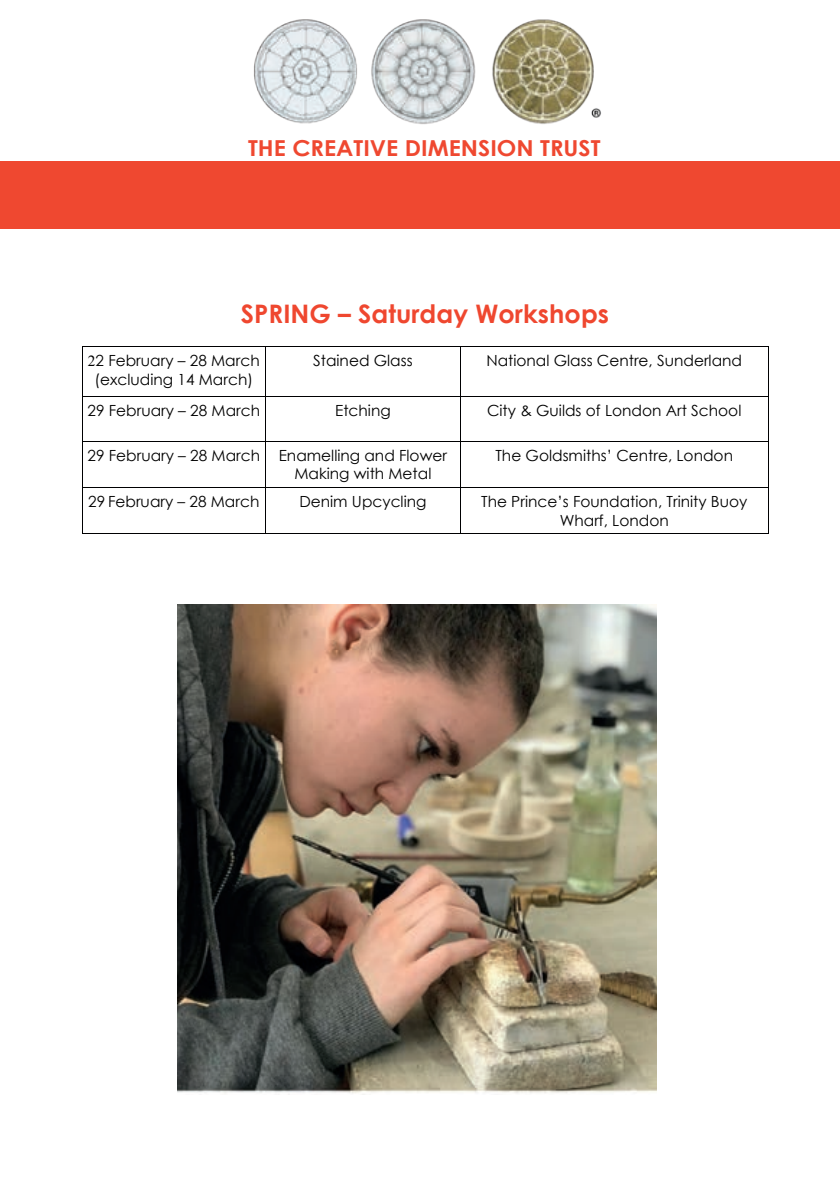
<style>
.page{position:relative;width:840px;height:1191px;background:#fff}
.page>*{position:absolute;margin:0;border:0;box-sizing:border-box;transform-origin:0 0}
.t1{font:700 25.4px "Century Gothic";color:#ef472f}
.t2{font:700 22px "Century Gothic";color:#ef4830;scale:1.06 1}
.t3{font:15.4px/18.8px "Century Gothic";color:#000001;text-align:center}
.s1{font-family:"Times New Roman"}
</style>
<div class="page">
<hr style="left:83px;top:346px;width:182px;height:1px;background:#000001">
<hr style="left:265px;top:346px;width:195px;height:1px;background:#000001">
<hr style="left:460px;top:346px;width:307px;height:1px;background:#000001">
<hr style="left:83px;top:347px;width:1px;height:49px;background:#000001">
<hr style="left:265px;top:347px;width:1px;height:49px;background:#000001">
<hr style="left:460px;top:347px;width:1px;height:49px;background:#000001">
<hr style="left:767px;top:347px;width:1px;height:49px;background:#000001">
<hr style="left:83px;top:396px;width:182px;height:1px;background:#000001">
<hr style="left:265px;top:396px;width:195px;height:1px;background:#000001">
<hr style="left:460px;top:396px;width:307px;height:1px;background:#000001">
<hr style="left:83px;top:396px;width:1px;height:45px;background:#000001">
<hr style="left:265px;top:396px;width:1px;height:45px;background:#000001">
<hr style="left:460px;top:396px;width:1px;height:45px;background:#000001">
<hr style="left:767px;top:396px;width:1px;height:45px;background:#000001">
<hr style="left:83px;top:441px;width:182px;height:1px;background:#000001">
<hr style="left:265px;top:441px;width:195px;height:1px;background:#000001">
<hr style="left:460px;top:441px;width:307px;height:1px;background:#000001">
<hr style="left:83px;top:441px;width:1px;height:46px;background:#000001">
<hr style="left:265px;top:441px;width:1px;height:46px;background:#000001">
<hr style="left:460px;top:441px;width:1px;height:46px;background:#000001">
<hr style="left:767px;top:441px;width:1px;height:46px;background:#000001">
<hr style="left:83px;top:487px;width:182px;height:1px;background:#000001">
<hr style="left:265px;top:487px;width:195px;height:1px;background:#000001">
<hr style="left:460px;top:487px;width:307px;height:1px;background:#000001">
<hr style="left:83px;top:488px;width:1px;height:45px;background:#000001">
<hr style="left:83px;top:533px;width:182px;height:1px;background:#000001">
<hr style="left:265px;top:488px;width:1px;height:45px;background:#000001">
<hr style="left:265px;top:533px;width:195px;height:1px;background:#000001">
<hr style="left:460px;top:488px;width:1px;height:45px;background:#000001">
<hr style="left:460px;top:533px;width:307px;height:1px;background:#000001">
<hr style="left:767px;top:488px;width:1px;height:45px;background:#000001">
<img style="left:177px;top:604px;width:479px;height:490px">
<div style="left:0;top:162px;width:839px;height:67px;background:#ef4830"></div>
<img style="left:254px;top:19px;width:347px;height:105px">
<h2 class="t2" style="left:248px;top:134px;width:334px">THE CREATIVE DIMENSION TRUST</h2>
<h1 class="t1" style="left:241px;top:295px;width:369px">SPRING – Saturday Workshops</h1>
<p class="t3" style="left:88px;top:351px;width:173px"><span class="s1">2</span>2 February – 28 March (excluding 14 March)</p>
<p class="t3" style="left:313px;top:351px;width:101px">Stained Glass</p>
<p class="t3" style="left:486px;top:351px;width:257px">National Glass Centre, Sunderland</p>
<p class="t3" style="left:87px;top:401px;width:174px">29 February – 28 March</p>
<p class="t3" style="left:335px;top:401px;width:57px">Etching</p>
<p class="t3" style="left:487px;top:401px;width:256px">City &amp; Guilds of London Art School</p>
<p class="t3" style="left:294px;top:445px;width:154px;text-align:left;text-indent:-207px">29 February – 28 March Enamelling and Flower<br>Making with Metal</p>
<p class="t3" style="left:495px;top:445px;width:239px">The Goldsmiths’ Centre, London</p>
<p class="t3" style="left:88px;top:492px;width:172px">29 February – 28 March</p>
<p class="t3" style="left:299px;top:492px;width:128px">Denim Upcycling</p>
<p class="t3" style="left:481px;top:491px;width:267px">The Prince’s Foundation, Trinity Buoy<br>Wharf, London</p>
</div>
